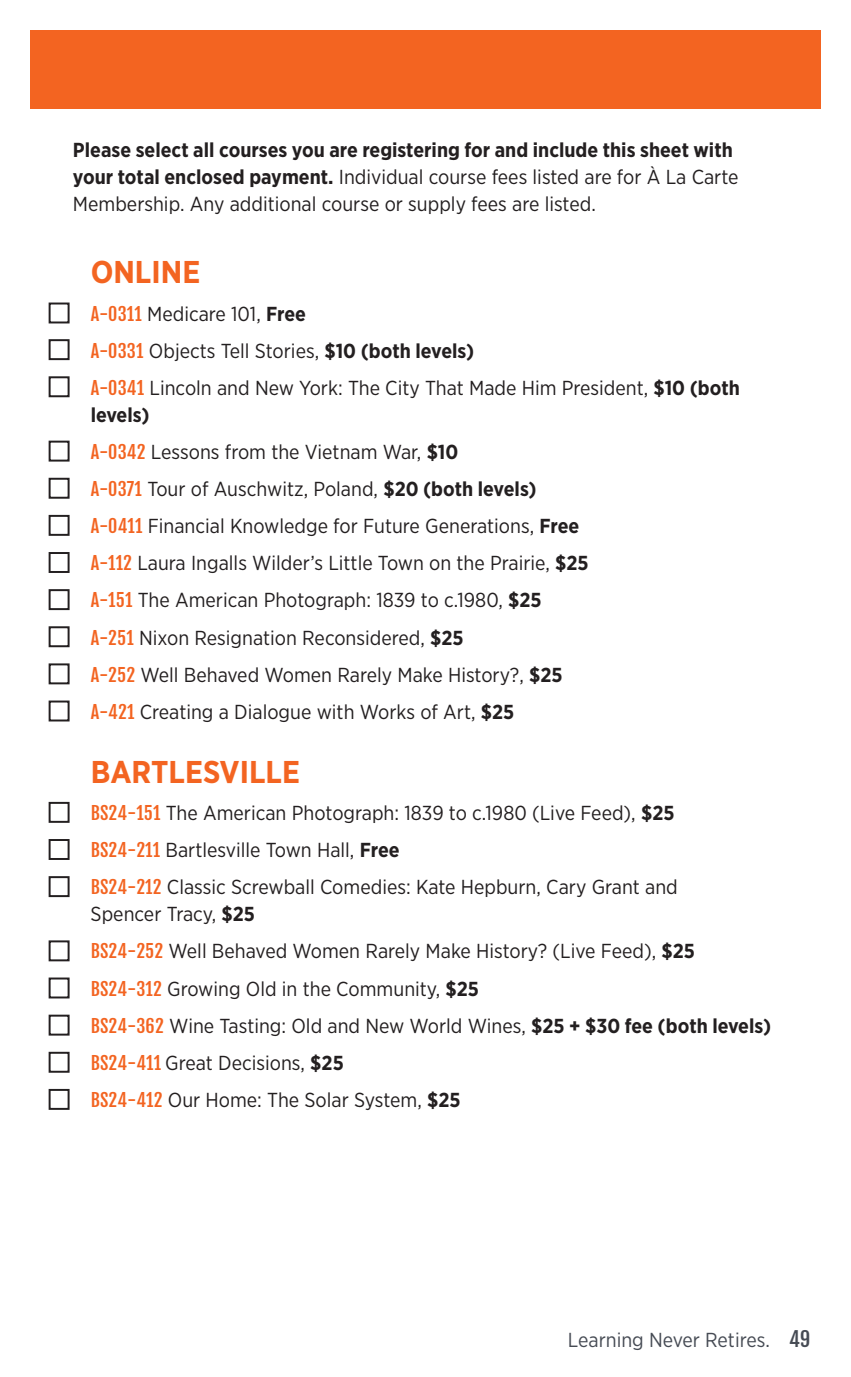
<style>
.page{position:relative;width:851px;height:1377px;background:#fff}
.page>*{position:absolute;margin:0;border:0;box-sizing:border-box;transform-origin:0 0}
.t1{font:700 31.5px "Gotham Narrow";color:#f36421}
.t2{font:20.25px/37.1px "Gotham Narrow";color:#231f20}
.t3{font:20.25px "Gotham Narrow";color:#464b54}
.s1{font-weight:700}
.s2{font-family:"Fjalla One";font-size:18px;color:#f36421}
.s3{font-family:"Fjalla One"}
</style>
<div class="page">
<div style="left:30px;top:30px;width:790px;height:79px;background:#f36421"></div>
<div style="left:49px;top:303px;width:21px;height:20px;border:2px solid #231f20"></div>
<div style="left:49px;top:339px;width:21px;height:21px;border:2px solid #231f20"></div>
<div style="left:49px;top:376px;width:21px;height:21px;border:2px solid #231f20"></div>
<div style="left:49px;top:441px;width:21px;height:21px;border:2px solid #231f20"></div>
<div style="left:49px;top:478px;width:21px;height:21px;border:2px solid #231f20"></div>
<div style="left:49px;top:515px;width:21px;height:21px;border:2px solid #231f20"></div>
<div style="left:49px;top:552px;width:21px;height:21px;border:2px solid #231f20"></div>
<div style="left:49px;top:589px;width:21px;height:21px;border:2px solid #231f20"></div>
<div style="left:49px;top:626px;width:21px;height:21px;border:2px solid #231f20"></div>
<div style="left:49px;top:663px;width:21px;height:21px;border:2px solid #231f20"></div>
<div style="left:49px;top:701px;width:21px;height:20px;border:2px solid #231f20"></div>
<div style="left:49px;top:802px;width:21px;height:21px;border:2px solid #231f20"></div>
<div style="left:49px;top:839px;width:21px;height:21px;border:2px solid #231f20"></div>
<div style="left:49px;top:876px;width:21px;height:21px;border:2px solid #231f20"></div>
<div style="left:49px;top:940px;width:21px;height:21px;border:2px solid #231f20"></div>
<div style="left:49px;top:978px;width:21px;height:20px;border:2px solid #231f20"></div>
<div style="left:49px;top:1015px;width:21px;height:21px;border:2px solid #231f20"></div>
<div style="left:49px;top:1052px;width:21px;height:21px;border:2px solid #231f20"></div>
<div style="left:49px;top:1089px;width:21px;height:21px;border:2px solid #231f20"></div>
<p class="t2" style="left:73px;top:136px;width:667px;line-height:27px"><span class="s1">Please select all courses you are registering for and include this sheet with your total enclosed payment.</span> Individual course fees listed are for À La Carte<br>Membership. Any additional course or supply fees are listed.</p>
<h1 class="t1" style="left:91px;top:252px;width:111px">ONLINE</h1>
<p class="t2" style="left:91px;top:294px;width:650px"><span class="s2">A-0311</span> Medicare 101, <span class="s1">Free<br></span><span class="s2">A-0331</span> Objects Tell Stories, <span class="s1">$10 (both levels)<br></span><span class="s2">A-0341</span> Lincoln and New York: The City That Made Him President, <span class="s1">$10 (both</span></p>
<p class="t2" style="left:91px;top:396px;width:499px"><span class="s1">levels)<br></span><span class="s2">A-0342</span> Lessons from the Vietnam War, <span class="s1">$10<br></span><span class="s2">A-0371</span> Tour of Auschwitz, Poland, <span class="s1">$20 (both levels)<br></span><span class="s2">A-0411</span> Financial Knowledge for Future Generations, <span class="s1">Free </span><span class="s2">A-112</span> Laura Ingalls Wilder’s Little Town on the Prairie, <span class="s1">$25<br></span><span class="s2">A-151</span> The American Photograph: 1839 to c.1980, <span class="s1">$25<br></span><span class="s2">A-251</span> Nixon Resignation Reconsidered, <span class="s1">$25<br></span><span class="s2">A-252</span> Well Behaved Women Rarely Make History?, <span class="s1">$25<br></span><span class="s2">A-421</span> Creating a Dialogue with Works of Art, <span class="s1">$25</span></p>
<h1 class="t1" style="left:91px;top:752px;width:211px">BARTLESVILLE</h1>
<p class="t2" style="left:91px;top:794px;width:588px"><span class="s2">BS24-151</span> The American Photograph: 1839 to c.1980 (Live Feed), <span class="s1">$25<br></span><span class="s2">BS24-211</span> Bartlesville Town Hall, <span class="s1">Free<br></span><span class="s2">BS24-212</span> Classic Screwball Comedies: Kate Hepburn, Cary Grant and</p>
<p class="t2" style="left:91px;top:895px;width:682px">Spencer Tracy, <span class="s1">$25<br></span><span class="s2">BS24-252</span> Well Behaved Women Rarely Make History? (Live Feed), <span class="s1">$25<br></span><span class="s2">BS24-312</span> Growing Old in the Community, <span class="s1">$25<br></span><span class="s2">BS24-362</span> Wine Tasting: Old and New World Wines, <span class="s1">$25 + $30 fee (both levels)<br></span><span class="s2">BS24-411</span> Great Decisions, <span class="s1">$25<br></span><span class="s2">BS24-412</span> Our Home: The Solar System, <span class="s1">$25</span></p>
<p class="t3" style="left:567px;top:1327px;width:244px">Learning Never Retires. <span class="s3">49</span></p>
</div>
